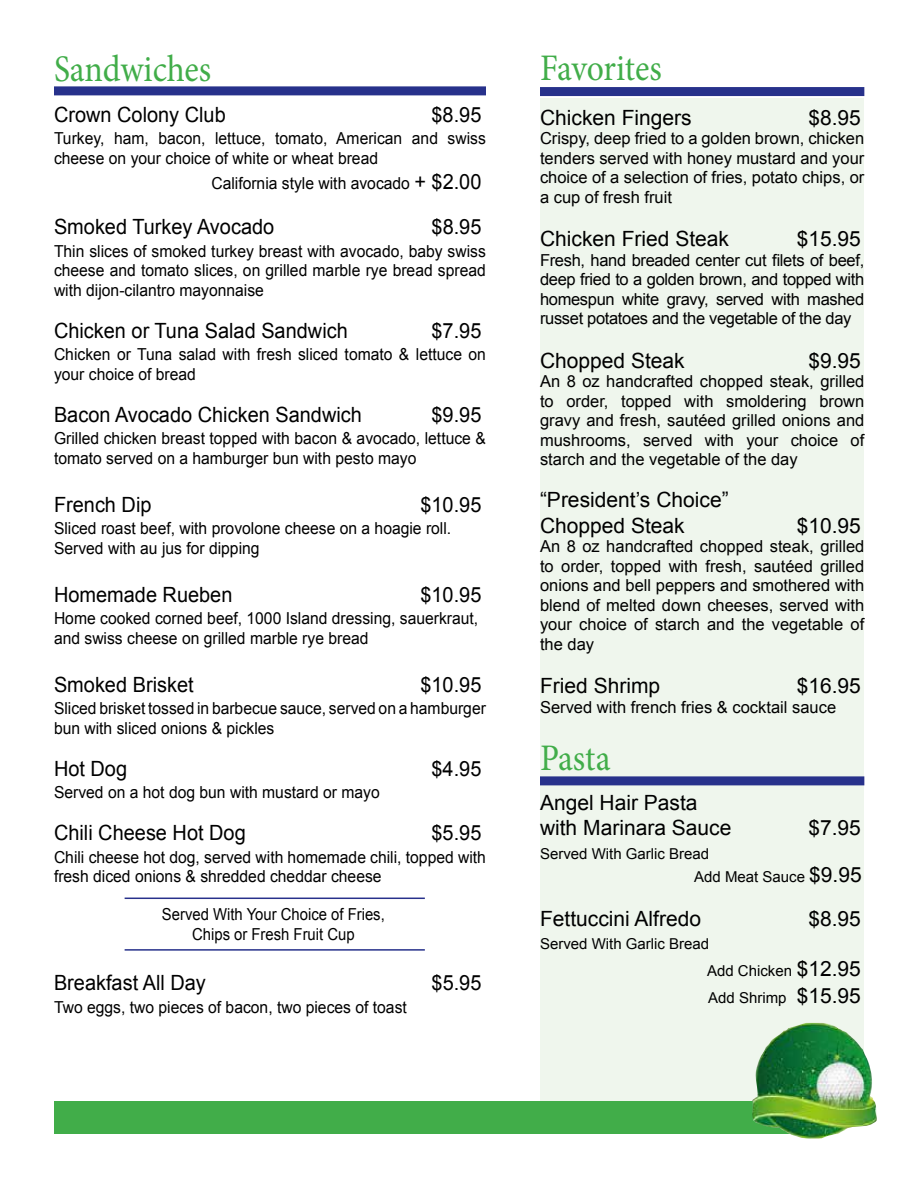
<style>
.page{position:relative;width:918px;height:1188px;background:#fff}
.page>*{position:absolute;margin:0;border:0;box-sizing:border-box;transform-origin:0 0}
.t1{font:37.5px "Minion Pro";letter-spacing:-.005em;color:#41ad49;scale:.9 1}
.t2{font:21px "Arial";color:#000;scale:.95 1}
.t3{font:21px/25.5px "Arial";color:#000}
.t4{font:16.5px/19.5px "Arial";color:#000;scale:.95 1}
.t5{font:16.5px/19.5px "Arial";color:#000;text-align:justify}
.t6{font:16.5px/19.5px "Arial";color:#000;text-align:center;scale:.9 1}
.t7{font:15px/27px "Arial";color:#000}
.s1{font-size:21px}
</style>
<div class="page">
<div style="left:540px;top:98px;width:324px;height:1004px;background:#eff6ed"></div>
<div style="left:54px;top:86px;width:432px;height:9px;background:#27318b"></div>
<hr style="left:125px;top:898px;width:300px;height:1px;background:#27318b">
<hr style="left:125px;top:949px;width:300px;height:2px;background:#27318b">
<div style="left:54px;top:1102px;width:761px;height:32px;background:#41ad49"></div>
<img style="left:751px;top:1023px;width:126px;height:116px">
<div style="left:540px;top:776px;width:324px;height:9px;background:#27318b"></div>
<div style="left:540px;top:87px;width:324px;height:9px;background:#27318b"></div>
<h1 class="t1" style="left:54px;top:44px;width:176px">Sandwiches</h1>
<p class="t2" style="left:54px;top:101px;width:182px">Crown Colony Club</p>
<p class="t2" style="left:432px;top:101px;width:54px">$8.95</p>
<p class="t4" style="left:54px;top:129px;width:456px">Turkey, ham, bacon, lettuce, tomato, American and swiss cheese on your choice of white or wheat bread</p>
<p class="t4" style="left:211px;top:174px;width:286px">California style with avocado <span class="s1">+ $2.00</span></p>
<p class="t2" style="left:54px;top:213px;width:233px">Smoked Turkey Avocado</p>
<p class="t2" style="left:432px;top:213px;width:54px">$8.95</p>
<p class="t4" style="left:54px;top:241px;width:456px;text-align:justify">Thin slices of smoked turkey breast with avocado, baby swiss cheese and tomato slices, on grilled marble rye bread spread with dijon-cilantro mayonnaise</p>
<p class="t2" style="left:54px;top:317px;width:311px">Chicken or Tuna Salad Sandwich</p>
<p class="t2" style="left:432px;top:317px;width:54px">$7.95</p>
<p class="t4" style="left:54px;top:345px;width:456px">Chicken or Tuna salad with fresh sliced tomato &amp; lettuce on your choice of bread</p>
<p class="t2" style="left:54px;top:401px;width:326px">Bacon Avocado Chicken Sandwich</p>
<p class="t2" style="left:432px;top:401px;width:54px">$9.95</p>
<p class="t4" style="left:54px;top:429px;width:456px">Grilled chicken breast topped with bacon &amp; avocado, lettuce &amp; tomato served on a hamburger bun with pesto mayo</p>
<p class="t2" style="left:54px;top:491px;width:104px">French Dip</p>
<p class="t2" style="left:420px;top:491px;width:66px">$10.95</p>
<p class="t4" style="left:54px;top:519px;width:420px">Sliced roast beef, with provolone cheese on a hoagie roll.<br>Served with au jus for dipping</p>
<p class="t2" style="left:54px;top:581px;width:189px">Homemade Rueben</p>
<p class="t2" style="left:420px;top:581px;width:66px">$10.95</p>
<p class="t4" style="left:54px;top:609px;width:448px">Home cooked corned beef, 1000 Island dressing, sauerkraut, and swiss cheese on grilled marble rye bread</p>
<p class="t2" style="left:54px;top:671px;width:149px">Smoked Brisket</p>
<p class="t2" style="left:420px;top:671px;width:66px">$10.95</p>
<p class="t4" style="left:54px;top:699px;width:456px">Sliced brisket tossed in barbecue sauce, served on a hamburger bun with sliced onions &amp; pickles</p>
<p class="t2" style="left:54px;top:755px;width:79px">Hot Dog</p>
<p class="t2" style="left:432px;top:755px;width:54px">$4.95</p>
<p class="t4" style="left:54px;top:783px;width:345px">Served on a hot dog bun with mustard or mayo</p>
<p class="t2" style="left:54px;top:819px;width:203px">Chili Cheese Hot Dog</p>
<p class="t2" style="left:432px;top:819px;width:54px">$5.95</p>
<p class="t4" style="left:54px;top:847px;width:456px">Chili cheese hot dog, served with homemade chili, topped with fresh diced onions &amp; shredded cheddar cheese</p>
<p class="t6" style="left:162px;top:905px;width:249px">Served With Your Choice of Fries,<br>Chips or Fresh Fruit Cup</p>
<p class="t2" style="left:54px;top:969px;width:161px">Breakfast All Day</p>
<p class="t2" style="left:432px;top:969px;width:54px">$5.95</p>
<p class="t4" style="left:54px;top:997px;width:373px">Two eggs, two pieces of bacon, two pieces of toast</p>
<h1 class="t1" style="left:540px;top:43px;width:137px">Favorites</h1>
<p class="t3" style="left:540px;top:105px;width:153px">Chicken Fingers</p>
<p class="t3" style="left:808px;top:105px;width:54px">$8.95</p>
<p class="t5" style="left:540px;top:129px;width:326px">Crispy, deep fried to a golden brown, chicken tenders served with honey mustard and your choice of a selection of fries, potato chips, or a cup of fresh fruit</p>
<p class="t3" style="left:540px;top:226px;width:191px">Chicken Fried Steak</p>
<p class="t3" style="left:797px;top:226px;width:66px">$15.95</p>
<p class="t5" style="left:540px;top:250px;width:326px">Fresh, hand breaded center cut filets of beef, deep fried to a golden brown, and topped with homespun white gravy, served with mashed russet potatoes and the vegetable of the day</p>
<p class="t3" style="left:540px;top:348px;width:146px">Chopped Steak</p>
<p class="t3" style="left:808px;top:348px;width:54px">$9.95</p>
<p class="t5" style="left:540px;top:372px;width:326px">An 8 oz handcrafted chopped steak, grilled to order, topped with smoldering brown gravy and fresh, sautéed grilled onions and mushrooms, served with your choice of starch and the vegetable of the day</p>
<p class="t3" style="left:540px;top:487px;width:190px">“President’s Choice”<br>Chopped Steak</p>
<p class="t3" style="left:797px;top:513px;width:66px">$10.95</p>
<p class="t5" style="left:540px;top:537px;width:326px">An 8 oz handcrafted chopped steak, grilled to order, topped with fresh, sautéed grilled onions and bell peppers and smothered with blend of melted down cheeses, served with your choice of starch and the vegetable of the day</p>
<p class="t3" style="left:540px;top:673px;width:122px">Fried Shrimp</p>
<p class="t3" style="left:797px;top:673px;width:66px">$16.95</p>
<p class="t5" style="left:540px;top:697px;width:298px">Served with french fries &amp; cocktail sauce</p>
<h1 class="t1" style="left:540px;top:733px;width:80px">Pasta</h1>
<p class="t3" style="left:540px;top:790px;width:193px">Angel Hair Pasta with Marinara Sauce</p>
<p class="t3" style="left:808px;top:815px;width:54px">$7.95</p>
<p class="t7" style="left:694px;top:843px;width:169px;line-height:22.5px;text-indent:-154px">Served With Garlic Bread<br>Add Meat Sauce <span class="s1">$9.95</span></p>
<p class="t3" style="left:540px;top:906px;width:163px">Fettuccini Alfredo</p>
<p class="t3" style="left:808px;top:906px;width:54px">$8.95</p>
<p class="t7" style="left:707px;top:930px;width:155px;text-indent:-167px">Served With Garlic Bread<br>Add Chicken <span class="s1">$12.95<br></span>Add Shrimp <span class="s1">$15.95</span></p>
</div>
